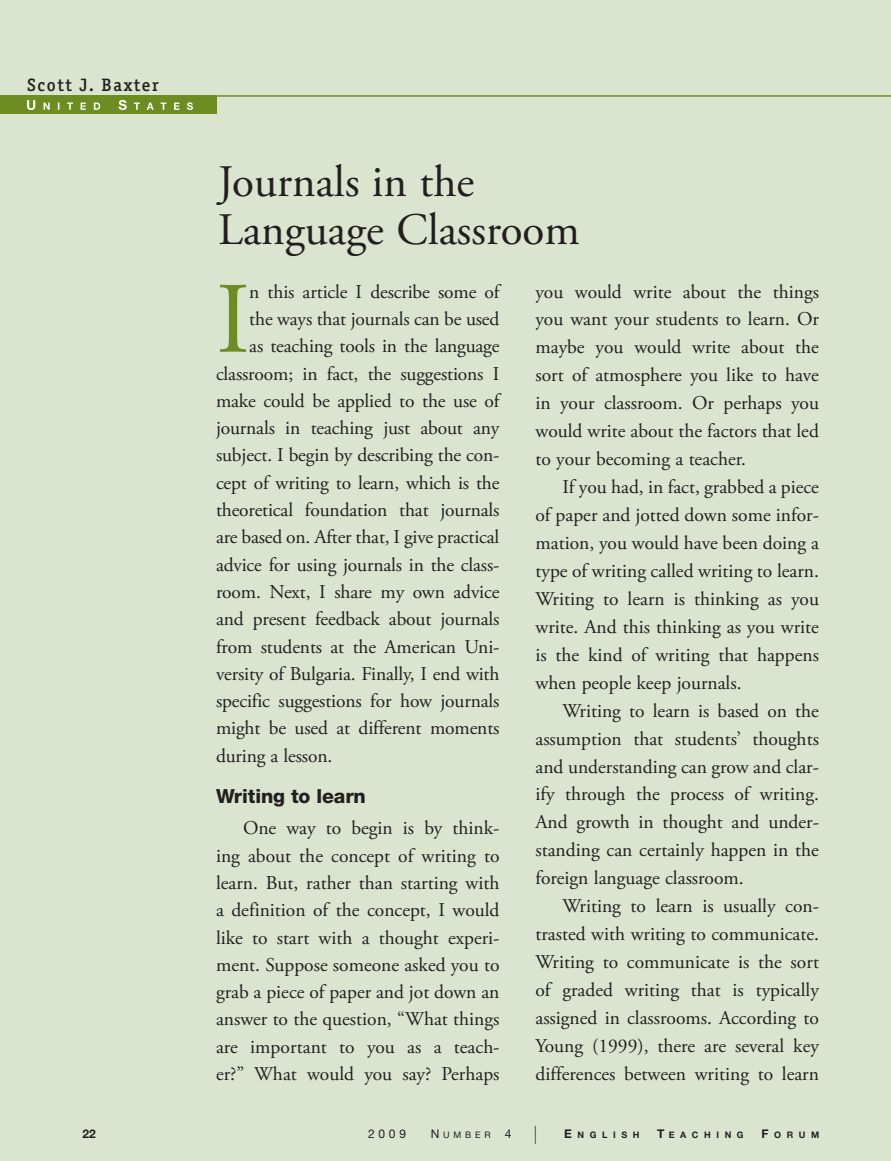
<style>
.page{position:relative;width:891px;height:1161px;background:#dae4ce}
.page>*{position:absolute;margin:0;border:0;box-sizing:border-box;transform-origin:0 0}
.Academic_Article_Int{font:100.95px "Adobe Garamond Pro";color:#6d8d23}
.Academic_Article_Tit{font:45px/48px "Adobe Garamond Pro";color:#231f20}
.Academic_Article_Int-2{font:19.5px/27.9px "Adobe Garamond Pro";letter-spacing:-.01em;color:#231f20;text-align:justify}
.t1{font:800 19.5px "Helvetica Neue LT Std";letter-spacing:-.005em;color:#231f20}
.Academic_Article_Aut{font:500 18px "Officina Ser ITC";letter-spacing:.1em;color:#231f20}
.t2{font:12px "Helvetica Neue LT Std";color:#231f20}
.t3{font:700 12px "Helvetica Neue LT Std";color:#231f20}
.t4{font:700 9px "Helvetica Neue LT Std";letter-spacing:.62em;color:#231f20}
.t5{font:9px "Helvetica Neue LT Std";letter-spacing:.42em;color:#231f20}
.s1{font-size:12px}
.s2{font-weight:100;font-size:18px}
</style>
<div class="page">
<hr style="left:0;top:96px;width:891px;height:1px;background:#6d8d23">
<div style="left:0;top:96px;width:216px;height:18px;background:#6d8d23"></div>
<svg style="left:27px;top:100px;width:166px;height:10px"></svg>
<p class="Academic_Article_Aut" style="left:27px;top:74px;width:133px">Scott J. Baxter</p>
<p class="Academic_Article_Tit" style="left:218px;top:159px;width:363px">Journals in the<br>Language Classroom</p>
<p class="Academic_Article_Int" style="left:216px;top:259px;width:36px">I</p>
<p class="Academic_Article_Int-2" style="left:249px;top:278px;width:252px">n this article I describe some of</p>
<p class="Academic_Article_Int-2" style="left:535px;top:278px;width:285px">you would write about the things you want your students to learn. Or maybe you would write about the sort of atmosphere you like to have in your classroom. Or perhaps you would write about the factors that led to your becoming a teacher.</p>
<p class="Academic_Article_Int-2" style="left:535px;top:474px;width:285px;text-indent:27px">If you had, in fact, grabbed a piece of paper and jotted down some infor&shy;mation, you would have been doing a type of writing called writing to learn.<br>Writing to learn is thinking as you write. And this thinking as you write is the kind of writing that happens when people keep journals.</p>
<p class="Academic_Article_Int-2" style="left:535px;top:697px;width:285px;text-indent:27px">Writing to learn is based on the assumption that students’ thoughts and understanding can grow and clar&shy;ify through the process of writing.<br>And growth in thought and under&shy;standing can certainly happen in the foreign language classroom.</p>
<p class="Academic_Article_Int-2" style="left:535px;top:893px;width:285px;text-indent:27px">Writing to learn is usually con&shy;trasted with writing to communicate.<br>Writing to communicate is the sort of graded writing that is typically assigned in classrooms. According to Young (1999), there are several key differences between writing to learn</p>
<p class="Academic_Article_Int-2" style="left:249px;top:305px;width:252px">the ways that journals can be used</p>
<p class="Academic_Article_Int-2" style="left:249px;top:333px;width:252px">as teaching tools in the language</p>
<p class="Academic_Article_Int-2" style="left:216px;top:360px;width:285px">classroom; in fact, the suggestions I</p>
<p class="Academic_Article_Int-2" style="left:216px;top:387px;width:285px">make could be applied to the use of</p>
<p class="Academic_Article_Int-2" style="left:216px;top:415px;width:285px">journals in teaching just about any</p>
<p class="Academic_Article_Int-2" style="left:216px;top:442px;width:285px">subject. I begin by describing the con-</p>
<p class="Academic_Article_Int-2" style="left:216px;top:469px;width:285px">cept of writing to learn, which is the</p>
<p class="Academic_Article_Int-2" style="left:216px;top:497px;width:285px">theoretical foundation that journals</p>
<p class="Academic_Article_Int-2" style="left:216px;top:524px;width:285px">are based on. After that, I give practical</p>
<p class="Academic_Article_Int-2" style="left:216px;top:551px;width:285px">advice for using journals in the class-</p>
<p class="Academic_Article_Int-2" style="left:216px;top:578px;width:285px">room. Next, I share my own advice</p>
<p class="Academic_Article_Int-2" style="left:216px;top:606px;width:285px">and present feedback about journals</p>
<p class="Academic_Article_Int-2" style="left:216px;top:633px;width:285px">from students at the American Uni-</p>
<p class="Academic_Article_Int-2" style="left:216px;top:660px;width:285px">versity of Bulgaria. Finally, I end with</p>
<p class="Academic_Article_Int-2" style="left:216px;top:688px;width:285px">specific suggestions for how journals</p>
<p class="Academic_Article_Int-2" style="left:216px;top:715px;width:285px">might be used at different moments</p>
<p class="Academic_Article_Int-2" style="left:216px;top:742px;width:118px">during a lesson.</p>
<h3 class="t1" style="left:216px;top:784px;width:151px">Writing to learn</h3>
<p class="Academic_Article_Int-2" style="left:216px;top:815px;width:285px;line-height:27.3px;text-indent:27px">One way to begin is by think&shy;ing about the concept of writing to learn. But, rather than starting with a definition of the concept, I would like to start with a thought experi&shy;ment. Suppose someone asked you to grab a piece of paper and jot down an answer to the question, “What things are important to you as a teach&shy;er?” What would you say? Perhaps</p>
<p class="t3" style="left:82px;top:1126px;width:15px">22</p>
<p class="t2" style="left:368px;top:1127px;width:40px">2009</p>
<p class="t5" style="left:431px;top:1130px;width:108px"><span class="s1">N</span>UMBER <span class="s1">4</span> <span class="s2">|</span></p>
<p class="t4" style="left:564px;top:1129px;width:77px"><span class="s1">E</span>NGLISH</p>
<p class="t4" style="left:657px;top:1129px;width:88px"><span class="s1">T</span>EACHING</p>
<p class="t4" style="left:762px;top:1129px;width:59px"><span class="s1">F</span>ORUM</p>
</div>
